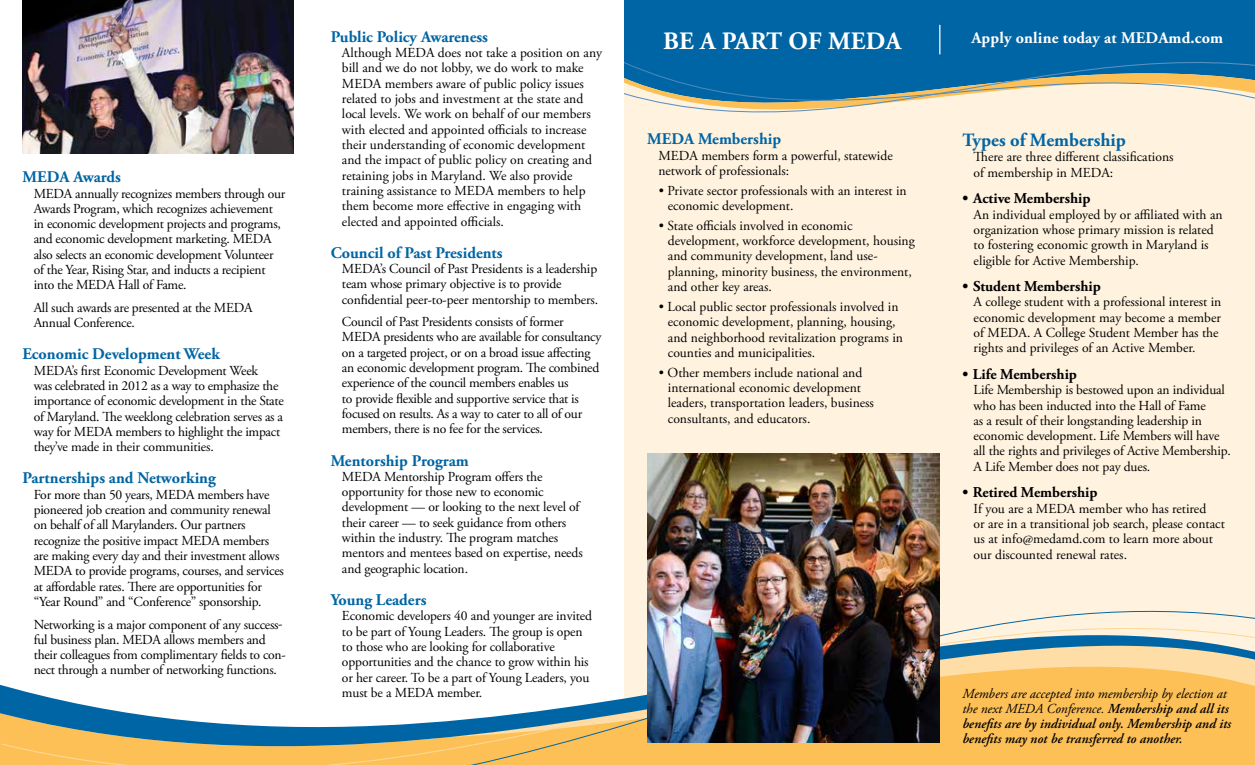
<style>
.page{position:relative;width:1255px;height:765px;background:#fff}
.page>*{position:absolute;margin:0;border:0;box-sizing:border-box;transform-origin:0 0}
.t1{font:700 25px "Adobe Garamond Pro";letter-spacing:.015em;color:#fff}
.t2{font:700 18.75px "Adobe Garamond Pro";color:#0065a4}
.t3{font:700 16.25px "Adobe Garamond Pro";color:#0065a4}
.t4{font:700 16.25px "Adobe Garamond Pro";letter-spacing:.01em;color:#fff}
.t5{font:700 15px "Adobe Garamond Pro";color:#000}
.t6{font:13.75px/15.4px "Adobe Garamond Pro";letter-spacing:-.01em;color:#000}
.t7{font:italic 600 13.75px/15px "Adobe Garamond Pro";color:#000}
.s1{font-weight:400}
</style>
<div class="page">
<div style="left:624px;top:0;width:630px;height:765px;background:#fff3e0"></div>
<svg style="left:0;top:517px;width:1254px;height:248px"></svg>
<svg style="left:624px;top:2px;width:630px;height:111px;background:#3a81a8"></svg>
<img style="left:647px;top:453px;width:292px;height:289px">
<svg style="left:939px;top:25px;width:1px;height:29px"></svg>
<img style="left:22px;top:0;width:272px;height:154px">
<p class="t3" style="left:22px;top:168px;width:100px">MEDA Awards</p>
<p class="t6" style="left:34px;top:186px;width:253px">MEDA annually recognizes members through our Awards Program, which recognizes achievement in economic development projects and programs, and economic development marketing. MEDA also selects an economic development Volunteer of the Year, Rising Star, and inducts a recipient into the MEDA Hall of Fame.</p>
<p class="t6" style="left:34px;top:300px;width:220px">All such awards are presented at the MEDA<br>Annual Conference.</p>
<p class="t3" style="left:22px;top:345px;width:199px">Economic Development Week</p>
<p class="t6" style="left:34px;top:363px;width:251px">MEDA’s first Economic Development Week<br>was celebrated in 2012 as a way to emphasize the importance of economic development in the State of Maryland. The weeklong celebration serves as a way for MEDA members to highlight the impact they’ve made in their communities.</p>
<p class="t3" style="left:22px;top:469px;width:195px">Partnerships and Networking</p>
<p class="t6" style="left:34px;top:487px;width:252px">For more than 50 years, MEDA members have pioneered job creation and community renewal on behalf of all Marylanders. Our partners recognize the positive impact MEDA members are making every day and their investment allows MEDA to provide programs, courses, and services at affordable rates. There are opportunities for “Year Round” and “Conference” sponsorship.</p>
<p class="t6" style="left:34px;top:617px;width:253px">Networking is a major component of any success&shy;ful business plan. MEDA allows members and their colleagues from complimentary fields to con&shy;nect through a number of networking functions.</p>
<p class="t3" style="left:331px;top:27px;width:159px">Public Policy Awareness</p>
<p class="t6" style="left:342px;top:46px;width:262px">Although MEDA does not take a position on any bill and we do not lobby, we do work to make MEDA members aware of public policy issues related to jobs and investment at the state and local levels. We work on behalf of our members with elected and appointed officials to increase their understanding of economic development and the impact of public policy on creating and retaining jobs in Maryland. We also provide training assistance to MEDA members to help them become more effective in engaging with elected and appointed officials.</p>
<p class="t3" style="left:331px;top:243px;width:173px">Council of Past Presidents</p>
<p class="t6" style="left:342px;top:261px;width:258px">MEDA’s Council of Past Presidents is a leadership team whose primary objective is to provide confidential peer-to-peer mentorship to members.</p>
<p class="t6" style="left:342px;top:315px;width:261px">Council of Past Presidents consists of former MEDA presidents who are available for consultancy on a targeted project, or on a broad issue affecting an economic development program. The combined experience of the council members enables us<br>to provide flexible and supportive service that is focused on results. As a way to cater to all of our members, there is no fee for the services.</p>
<p class="t3" style="left:331px;top:451px;width:140px">Mentorship Program</p>
<p class="t6" style="left:342px;top:469px;width:242px">MEDA Mentorship Program offers the opportunity for those new to economic development — or looking to the next level of their career — to seek guidance from others within the industry. The program matches mentors and mentees based on expertise, needs and geographic location.</p>
<p class="t3" style="left:331px;top:590px;width:97px">Young Leaders</p>
<p class="t6" style="left:342px;top:609px;width:251px">Economic developers 40 and younger are invited to be part of Young Leaders. The group is open to those who are looking for collaborative opportunities and the chance to grow within his or her career. To be a part of Young Leaders, you must be a MEDA member.</p>
<h1 class="t1" style="left:663px;top:26px;width:240px">BE A PART OF MEDA</h1>
<p class="t4" style="left:971px;top:28px;width:253px">Apply online today at MEDAmd.com</p>
<p class="t3" style="left:647px;top:130px;width:135px">MEDA Membership</p>
<p class="t6" style="left:658px;top:148px;width:236px">MEDA members form a powerful, statewide network of professionals:</p>
<p class="t6" style="left:668px;top:183px;width:240px;text-indent:-9px">• Private sector professionals with an interest in economic development.</p>
<p class="t6" style="left:668px;top:218px;width:248px;text-indent:-9px">• State officials involved in economic development, workforce development, housing and community development, land use&shy;planning, minority business, the environment, and other key areas.</p>
<p class="t6" style="left:668px;top:299px;width:236px;text-indent:-9px">• Local public sector professionals involved in economic development, planning, housing, and neighborhood revitalization programs in counties and municipalities.</p>
<p class="t6" style="left:668px;top:365px;width:208px;text-indent:-9px">• Other members include national and international economic development leaders, transportation leaders, business consultants, and educators.</p>
<h2 class="t2" style="left:962px;top:129px;width:165px">Types of Membership</h2>
<p class="t6" style="left:973px;top:150px;width:201px">There are three different classifications of membership in MEDA:</p>
<p class="t5" style="left:962px;top:190px;width:130px">• Active Membership</p>
<p class="t6" style="left:973px;top:207px;width:250px">An individual employed by or affiliated with an organization whose primary mission is related to fostering economic growth in Maryland is eligible for Active Membership.</p>
<p class="t5" style="left:962px;top:278px;width:140px">• Student Membership</p>
<p class="t6" style="left:973px;top:295px;width:249px">A college student with a professional interest in economic development may become a member of MEDA. A College Student Member has the rights and privileges of an Active Member.</p>
<p class="t5" style="left:962px;top:365px;width:116px">• Life Membership</p>
<p class="t6" style="left:973px;top:383px;width:259px">Life Membership is bestowed upon an individual who has been inducted into the Hall of Fame<br>as a result of their longstanding leadership in economic development. Life Members will have all the rights and privileges of Active Membership.<br>A Life Member does not pay dues.</p>
<p class="t5" style="left:962px;top:484px;width:137px">• Retired Membership</p>
<p class="t6" style="left:973px;top:501px;width:253px">If you are a MEDA member who has retired<br>or are in a transitional job search, please contact us at info@medamd.com to learn more about our discounted renewal rates.</p>
<p class="t7" style="left:962px;top:686px;width:270px"><span class="s1">Members are accepted into membership by election at the next MEDA Conference.</span> Membership and all its benefits are by individual only. Membership and its benefits may not be transferred to another.</p>
</div>
